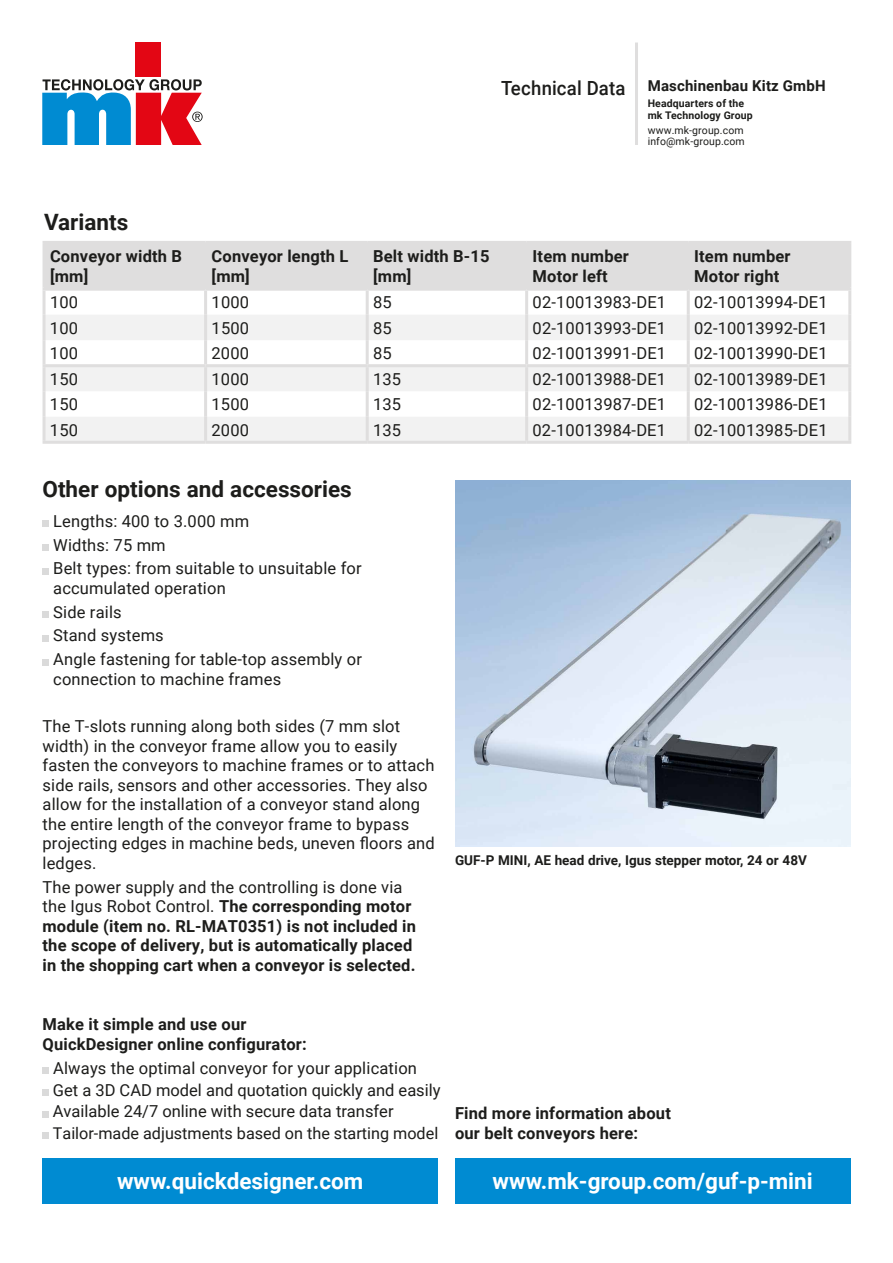
<style>
.page{position:relative;width:893px;height:1263px;background:#fff}
.page>*{position:absolute;margin:0;border:0;box-sizing:border-box;transform-origin:0 0}
.t1{font:700 22.5px "Roboto";color:#fff}
.t2{font:700 22.5px "Roboto";color:#1d1d1b}
.t3{font:500 19.5px "Roboto";letter-spacing:.01em;color:#1d1d1b;scale:.95 1}
.t4{font:16.5px/19.5px "Roboto";letter-spacing:.01em;color:#1d1d1b}
.t5{font:700 16.5px/19.5px "Roboto";letter-spacing:.01em;color:#1d1d1b}
.t6{font:16.2px "Roboto";color:#1d1d1b}
.t7{font:700 15px "Roboto";letter-spacing:.01em;color:#1d1d1b}
.t8{font:700 13.5px "Roboto";color:#1d1d1b}
.t9{font:700 10.5px/12px "Roboto";letter-spacing:.01em;color:#1d1d1b}
.t10{font:10.5px/11.2px "Roboto";letter-spacing:.01em;color:#1d1d1b}
.s1{font-weight:400}
</style>
<div class="page">
<div style="left:136px;top:43px;width:25px;height:34px;background:#e30614"></div>
<svg style="left:43px;top:79px;width:160px;height:66px"></svg>
<hr style="left:635px;top:43px;width:3px;height:102px;background:#dfdede">
<img style="left:456px;top:480px;width:394px;height:366px">
<div style="left:46px;top:244px;width:802px;height:44px;background:#dfdede"></div>
<svg style="left:46px;top:315px;width:802px;height:126px;fill:#f2f2f2"></svg>
<hr style="left:848px;top:291px;width:3px;height:24px;background:#dfdede">
<hr style="left:848px;top:315px;width:3px;height:25px;background:#dfdede">
<hr style="left:848px;top:340px;width:3px;height:24px;background:#dfdede">
<hr style="left:848px;top:367px;width:3px;height:24px;background:#dfdede">
<hr style="left:848px;top:391px;width:3px;height:26px;background:#dfdede">
<hr style="left:848px;top:417px;width:3px;height:24px;background:#dfdede">
<hr style="left:43px;top:364px;width:163px;height:3px;background:#dfdede">
<hr style="left:206px;top:364px;width:161px;height:3px;background:#dfdede">
<hr style="left:367px;top:364px;width:160px;height:3px;background:#dfdede">
<hr style="left:527px;top:364px;width:161px;height:3px;background:#dfdede">
<hr style="left:688px;top:364px;width:163px;height:3px;background:#dfdede">
<hr style="left:43px;top:441px;width:163px;height:3px;background:#dfdede">
<hr style="left:206px;top:441px;width:161px;height:3px;background:#dfdede">
<hr style="left:367px;top:441px;width:160px;height:3px;background:#dfdede">
<hr style="left:527px;top:441px;width:161px;height:3px;background:#dfdede">
<hr style="left:688px;top:441px;width:163px;height:3px;background:#dfdede">
<hr style="left:43px;top:291px;width:3px;height:24px;background:#dfdede">
<hr style="left:204px;top:291px;width:3px;height:24px;background:#dfdede">
<hr style="left:366px;top:291px;width:3px;height:24px;background:#dfdede">
<hr style="left:525px;top:291px;width:3px;height:24px;background:#dfdede">
<hr style="left:687px;top:291px;width:3px;height:24px;background:#dfdede">
<hr style="left:43px;top:315px;width:3px;height:25px;background:#dfdede">
<hr style="left:204px;top:315px;width:3px;height:25px;background:#dfdede">
<hr style="left:366px;top:315px;width:3px;height:25px;background:#dfdede">
<hr style="left:525px;top:315px;width:3px;height:25px;background:#dfdede">
<hr style="left:687px;top:315px;width:3px;height:25px;background:#dfdede">
<hr style="left:43px;top:340px;width:3px;height:24px;background:#dfdede">
<hr style="left:204px;top:340px;width:3px;height:24px;background:#dfdede">
<hr style="left:366px;top:340px;width:3px;height:24px;background:#dfdede">
<hr style="left:525px;top:340px;width:3px;height:24px;background:#dfdede">
<hr style="left:687px;top:340px;width:3px;height:24px;background:#dfdede">
<hr style="left:43px;top:367px;width:3px;height:24px;background:#dfdede">
<hr style="left:204px;top:367px;width:3px;height:24px;background:#dfdede">
<hr style="left:366px;top:367px;width:3px;height:24px;background:#dfdede">
<hr style="left:525px;top:367px;width:3px;height:24px;background:#dfdede">
<hr style="left:687px;top:367px;width:3px;height:24px;background:#dfdede">
<hr style="left:43px;top:391px;width:3px;height:26px;background:#dfdede">
<hr style="left:204px;top:391px;width:3px;height:26px;background:#dfdede">
<hr style="left:366px;top:391px;width:3px;height:26px;background:#dfdede">
<hr style="left:525px;top:391px;width:3px;height:26px;background:#dfdede">
<hr style="left:687px;top:391px;width:3px;height:26px;background:#dfdede">
<hr style="left:43px;top:417px;width:3px;height:24px;background:#dfdede">
<hr style="left:204px;top:417px;width:3px;height:24px;background:#dfdede">
<hr style="left:366px;top:417px;width:3px;height:24px;background:#dfdede">
<hr style="left:525px;top:417px;width:3px;height:24px;background:#dfdede">
<hr style="left:687px;top:417px;width:3px;height:24px;background:#dfdede">
<hr style="left:43px;top:241px;width:163px;height:3px;background:#dfdede">
<hr style="left:43px;top:244px;width:3px;height:44px;background:#dfdede">
<hr style="left:206px;top:241px;width:161px;height:3px;background:#dfdede">
<hr style="left:204px;top:244px;width:3px;height:44px;background:#dfdede">
<hr style="left:367px;top:241px;width:160px;height:3px;background:#dfdede">
<hr style="left:366px;top:244px;width:3px;height:44px;background:#dfdede">
<hr style="left:527px;top:241px;width:161px;height:3px;background:#dfdede">
<hr style="left:525px;top:244px;width:3px;height:44px;background:#dfdede">
<hr style="left:688px;top:241px;width:163px;height:3px;background:#dfdede">
<hr style="left:687px;top:244px;width:3px;height:44px;background:#dfdede">
<hr style="left:848px;top:244px;width:3px;height:44px;background:#dfdede">
<hr style="left:43px;top:288px;width:163px;height:3px;background:#dfdede">
<hr style="left:206px;top:288px;width:161px;height:3px;background:#dfdede">
<hr style="left:367px;top:288px;width:160px;height:3px;background:#dfdede">
<hr style="left:527px;top:288px;width:161px;height:3px;background:#dfdede">
<hr style="left:688px;top:288px;width:163px;height:3px;background:#dfdede">
<svg style="left:43px;top:521px;width:6px;height:6px"></svg>
<div style="left:43px;top:544px;width:6px;height:7px;background:#dadada"></div>
<svg style="left:43px;top:568px;width:6px;height:6px"></svg>
<div style="left:43px;top:611px;width:6px;height:7px;background:#dadada"></div>
<svg style="left:43px;top:635px;width:6px;height:6px"></svg>
<svg style="left:43px;top:659px;width:6px;height:6px"></svg>
<div style="left:43px;top:1158px;width:395px;height:45px;background:#008bd2"></div>
<div style="left:455px;top:1158px;width:395px;height:45px;background:#008bd2"></div>
<svg style="left:43px;top:1068px;width:6px;height:6px"></svg>
<svg style="left:43px;top:1089px;width:6px;height:6px"></svg>
<svg style="left:43px;top:1111px;width:6px;height:6px"></svg>
<div style="left:43px;top:1132px;width:6px;height:7px;background:#dadada"></div>
<p class="t3" style="left:501px;top:74px;width:132px">Technical Data</p>
<p class="t7" style="left:648px;top:76px;width:179px">Maschinenbau Kitz GmbH</p>
<p class="t9" style="left:648px;top:97px;width:106px">Headquarters of the mk Technology Group</p>
<p class="t10" style="left:648px;top:124px;width:99px">www.mk-group.com info@mk-group.com</p>
<h1 class="t2" style="left:44px;top:206px;width:86px">Variants</h1>
<p class="t5" style="left:50px;top:246px;width:134px">Conveyor width B [mm]</p>
<p class="t5" style="left:212px;top:246px;width:138px">Conveyor length L [mm]</p>
<p class="t5" style="left:373px;top:246px;width:118px">Belt width B-15 [mm]</p>
<p class="t5" style="left:533px;top:246px;width:98px">Item number<br>Motor left</p>
<p class="t5" style="left:694px;top:246px;width:98px">Item number<br>Motor right</p>
<p class="t4" style="left:50px;top:292px;width:30px">100</p>
<p class="t4" style="left:212px;top:292px;width:39px">1000</p>
<p class="t4" style="left:373px;top:292px;width:20px">85</p>
<p class="t4" style="left:533px;top:292px;width:135px">02-10013983-DE1</p>
<p class="t4" style="left:694px;top:292px;width:135px">02-10013994-DE1</p>
<p class="t4" style="left:50px;top:317px;width:30px">100</p>
<p class="t4" style="left:212px;top:317px;width:39px">1500</p>
<p class="t4" style="left:373px;top:317px;width:20px">85</p>
<p class="t4" style="left:533px;top:317px;width:135px">02-10013993-DE1</p>
<p class="t4" style="left:694px;top:317px;width:135px">02-10013992-DE1</p>
<p class="t4" style="left:50px;top:343px;width:30px">100</p>
<p class="t4" style="left:212px;top:343px;width:39px">2000</p>
<p class="t4" style="left:373px;top:343px;width:20px">85</p>
<p class="t4" style="left:533px;top:343px;width:135px">02-10013991-DE1</p>
<p class="t4" style="left:694px;top:343px;width:135px">02-10013990-DE1</p>
<p class="t4" style="left:50px;top:368px;width:30px">150</p>
<p class="t4" style="left:212px;top:368px;width:39px">1000</p>
<p class="t4" style="left:373px;top:368px;width:30px">135</p>
<p class="t4" style="left:533px;top:368px;width:135px">02-10013988-DE1</p>
<p class="t4" style="left:694px;top:368px;width:135px">02-10013989-DE1</p>
<p class="t4" style="left:50px;top:394px;width:30px">150</p>
<p class="t4" style="left:212px;top:394px;width:39px">1500</p>
<p class="t4" style="left:373px;top:394px;width:30px">135</p>
<p class="t4" style="left:533px;top:394px;width:135px">02-10013987-DE1</p>
<p class="t4" style="left:694px;top:394px;width:135px">02-10013986-DE1</p>
<p class="t4" style="left:50px;top:419px;width:30px">150</p>
<p class="t4" style="left:211px;top:419px;width:39px">2000</p>
<p class="t4" style="left:373px;top:419px;width:30px">135</p>
<p class="t4" style="left:533px;top:419px;width:135px">02-10013984-DE1</p>
<p class="t4" style="left:694px;top:419px;width:135px">02-10013985-DE1</p>
<h1 class="t2" style="left:43px;top:474px;width:311px">Other options and accessories</h1>
<p class="t4" style="left:53px;top:509px;width:310px;line-height:23.7px">Lengths: 400 to 3.000 mm<br>Widths: 75 mm<br>Belt types: from suitable to unsuitable for</p>
<p class="t4" style="left:53px;top:576px;width:310px;line-height:23.7px">accumulated operation<br>Side rails<br>Stand systems<br>Angle fastening for table-top assembly or</p>
<p class="t4" style="left:53px;top:668px;width:230px">connection to machine frames</p>
<p class="t4" style="left:43px;top:716px;width:394px">The T-slots running along both sides (7 mm slot width) in the conveyor frame allow you to easily fasten the conveyors to machine frames or to attach side rails, sensors and other accessories. They also allow for the installation of a conveyor stand along the entire length of the conveyor frame to bypass projecting edges in machine beds, uneven floors and ledges.</p>
<p class="t5" style="left:43px;top:876px;width:375px"><span class="s1">The power supply and the controlling is done via the Igus Robot Control.</span> The corresponding motor module (item no. RL-MAT0351) is not included in the scope of delivery, but is automatically placed in the shopping cart when a conveyor is selected.</p>
<p class="t8" style="left:455px;top:851px;width:353px">GUF-P MINI, AE head drive, Igus stepper motor, 24 or 48V</p>
<p class="t5" style="left:43px;top:1014px;width:266px">Make it simple and use our<br>QuickDesigner online configurator:</p>
<p class="t4" style="left:53px;top:1057px;width:389px;line-height:21.6px">Always the optimal conveyor for your application<br>Get a 3D CAD model and quotation quickly and easily<br>Available 24/7 online with secure data transfer</p>
<p class="t6" style="left:53px;top:1122px;width:387px">Tailor-made adjustments based on the starting model</p>
<p class="t5" style="left:455px;top:1103px;width:217px">Find more information about our belt conveyors here:</p>
<h1 class="t1" style="left:117px;top:1165px;width:248px">www.quickdesigner.com</h1>
<h1 class="t1" style="left:493px;top:1165px;width:322px">www.mk-group.com/guf-p-mini</h1>
</div>
